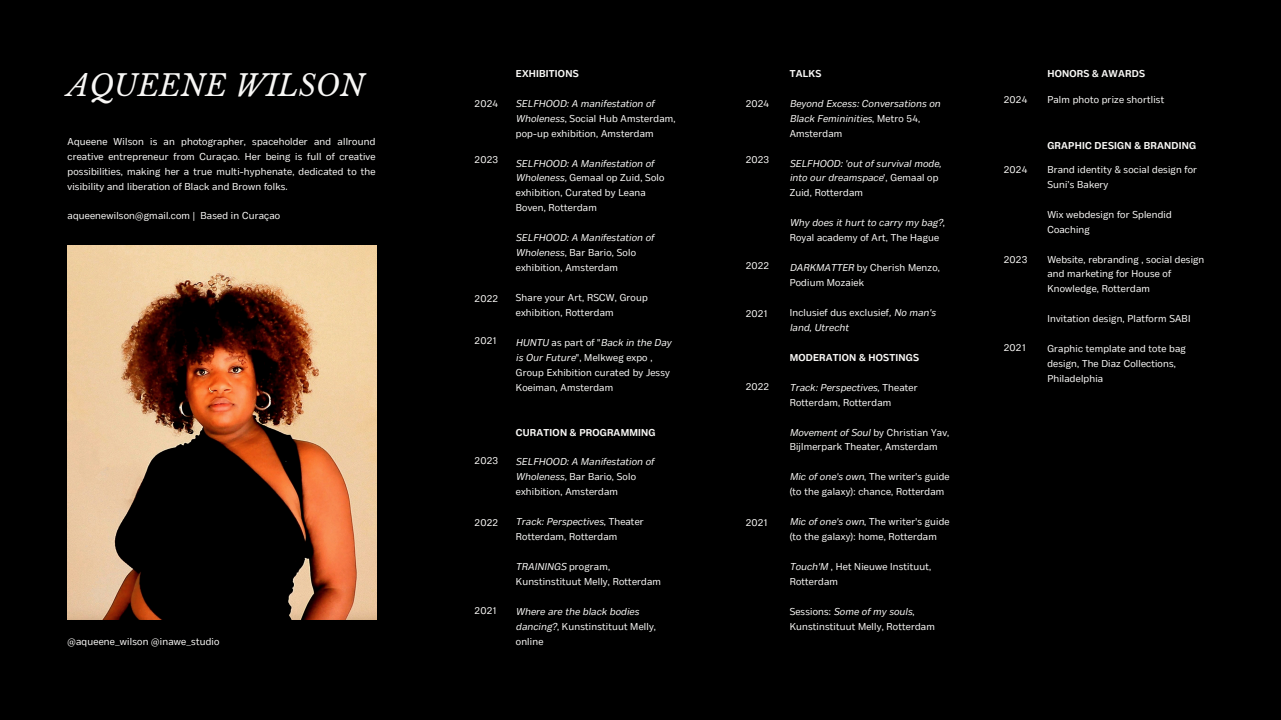
<style>
.page{position:relative;width:1281px;height:720px;background:#000}
.page>*{position:absolute;margin:0;border:0;box-sizing:border-box;transform-origin:0 0}
.t1{font:italic 29.12px "Libre Baskerville";color:#f8f7f5}
.t2{font:10px/15px "Body Text";letter-spacing:.02em;color:#f8f7f5}
.t3{font:italic 10px/15px "Body Text";letter-spacing:.02em;color:#f8f7f5}
.t4{font:700 10px "Body Text";letter-spacing:.02em;color:#f8f7f5}
.s1{font-style:italic}
.s2{font-style:normal}
</style>
<div class="page">
<img style="left:68px;top:245px;width:308px;height:374px">
<p class="t1" style="left:68px;top:68px;width:299px">AQUEENE WILSON</p>
<h2 class="t2" style="left:68px;top:134px;width:309px;text-align:justify">Aqueene Wilson is an photographer, spaceholder and allround creative entrepreneur from Curaçao. Her being is full of creative possibilities, making her a true multi-hyphenate, dedicated to the visibility and liberation of Black and Brown folks.</h2>
<p class="t2" style="left:68px;top:209px;width:214px">aqueenewilson@gmail.com | Based in Curaçao</p>
<p class="t2" style="left:68px;top:635px;width:153px">@aqueene_wilson @inawe_studio</p>
<h1 class="t2" style="left:475px;top:97px;width:25px">2024</h1>
<p class="t2" style="left:475px;top:153px;width:25px">2023</p>
<p class="t2" style="left:475px;top:292px;width:25px">2022</p>
<p class="t2" style="left:475px;top:334px;width:24px">2021</p>
<p class="t2" style="left:475px;top:454px;width:25px">2023</p>
<p class="t2" style="left:475px;top:515px;width:25px">2022</p>
<p class="t2" style="left:475px;top:604px;width:24px">2021</p>
<p class="t4" style="left:516px;top:68px;width:64px">EXHIBITIONS</p>
<p class="t2" style="left:516px;top:97px;width:161px"><span class="s1">SELFHOOD: A manifestation of<br>Wholeness</span>, Social Hub Amsterdam, pop-up exhibition, Amsterdam</p>
<p class="t2" style="left:516px;top:156px;width:150px"><span class="s1">SELFHOOD: A Manifestation of<br>Wholeness,</span> Gemaal op Zuid, Solo exhibition, Curated by Leana<br>Boven, Rotterdam</p>
<p class="t3" style="left:516px;top:231px;width:140px">SELFHOOD: A Manifestation of<br>Wholeness<span class="s2">, Bar Bario, Solo exhibition, Amsterdam</span></p>
<p class="t2" style="left:516px;top:291px;width:133px">Share your Art, RSCW, Group exhibition, Rotterdam</p>
<p class="t2" style="left:516px;top:336px;width:157px"><span class="s1">HUNTU</span> as part of "<span class="s1">Back in the Day is Our Future</span>", Melkweg expo ,<br>Group Exhibition curated by Jessy<br>Koeiman, Amsterdam</p>
<p class="t4" style="left:516px;top:426px;width:141px">CURATION &amp; PROGRAMMING</p>
<p class="t3" style="left:516px;top:455px;width:140px">SELFHOOD: A Manifestation of<br>Wholeness, <span class="s2">Bar Bario, Solo exhibition, Amsterdam</span></p>
<p class="t2" style="left:516px;top:515px;width:129px"><span class="s1">Track: Perspectives</span>, Theater<br>Rotterdam, Rotterdam</p>
<p class="t2" style="left:516px;top:560px;width:147px"><span class="s1">TRAININGS</span> program,<br>Kunstinstituut Melly, Rotterdam</p>
<p class="t3" style="left:516px;top:605px;width:142px">Where are the black bodies dancing?<span class="s2">, Kunstinstituut Melly, online</span></p>
<p class="t2" style="left:745px;top:97px;width:25px">2024</p>
<p class="t2" style="left:745px;top:153px;width:25px">2023</p>
<p class="t2" style="left:745px;top:259px;width:25px">2022</p>
<p class="t2" style="left:745px;top:306px;width:24px">2021</p>
<p class="t2" style="left:745px;top:380px;width:25px">2022</p>
<p class="t2" style="left:745px;top:515px;width:24px">2021</p>
<p class="t4" style="left:789px;top:68px;width:33px">TALKS</p>
<p class="t3" style="left:789px;top:97px;width:152px">Beyond Excess: Conversations on<br>Black Femininities<span class="s2">, Metro 54,<br>Amsterdam</span></p>
<p class="t3" style="left:789px;top:156px;width:153px">SELFHOOD: 'out of survival mode, into our dreamspace<span class="s2">', Gemaal op<br>Zuid, Rotterdam</span></p>
<p class="t2" style="left:789px;top:216px;width:157px"><span class="s1">Why does it hurt to carry my bag?</span>,<br>Royal academy of Art, The Hague</p>
<p class="t2" style="left:789px;top:261px;width:152px"><span class="s1">DARKMATTER</span> by Cherish Menzo,<br>Podium Mozaiek</p>
<p class="t2" style="left:789px;top:306px;width:148px">Inclusief dus exclusief<span class="s1">, No man's land, Utrecht</span></p>
<p class="t4" style="left:789px;top:352px;width:131px">MODERATION &amp; HOSTINGS</p>
<p class="t2" style="left:789px;top:381px;width:129px"><span class="s1">Track: Perspectives,</span> Theater<br>Rotterdam, Rotterdam</p>
<p class="t2" style="left:789px;top:425px;width:161px"><span class="s1">Movement of Soul</span> by Christian Yav,<br>Bijlmerpark Theater, Amsterdam</p>
<p class="t2" style="left:789px;top:470px;width:161px"><span class="s1">Mic of one's own</span>, The writer's guide (to the galaxy): chance, Rotterdam</p>
<p class="t2" style="left:789px;top:515px;width:161px"><span class="s1">Mic of one's own</span>, The writer's guide (to the galaxy): home, Rotterdam</p>
<p class="t2" style="left:789px;top:560px;width:143px"><span class="s1">Touch'M</span> , Het Nieuwe Instituut,<br>Rotterdam</p>
<p class="t2" style="left:789px;top:605px;width:147px">Sessions: <span class="s1">Some of my souls</span>,<br>Kunstinstituut Melly, Rotterdam</p>
<p class="t4" style="left:1047px;top:68px;width:99px">HONORS &amp; AWARDS</p>
<p class="t2" style="left:1004px;top:93px;width:25px">2024</p>
<p class="t2" style="left:1047px;top:93px;width:118px">Palm photo prize shortlist</p>
<p class="t2" style="left:1004px;top:163px;width:25px">2024</p>
<p class="t2" style="left:1004px;top:253px;width:25px">2023</p>
<h2 class="t2" style="left:1004px;top:341px;width:24px">2021</h2>
<p class="t4" style="left:1047px;top:140px;width:150px">GRAPHIC DESIGN &amp; BRANDING</p>
<p class="t2" style="left:1047px;top:163px;width:151px">Brand identity &amp; social design for<br>Suni’s Bakery</p>
<p class="t2" style="left:1047px;top:208px;width:126px">Wix webdesign for Splendid<br>Coaching</p>
<p class="t2" style="left:1047px;top:252px;width:159px">Website, rebranding , social design and marketing for House of<br>Knowledge, Rotterdam</p>
<p class="t2" style="left:1047px;top:312px;width:145px">Invitation design, Platform SABI</p>
<p class="t2" style="left:1047px;top:342px;width:140px">Graphic template and tote bag design, The Diaz Collections,<br>Philadelphia</p>
</div>
